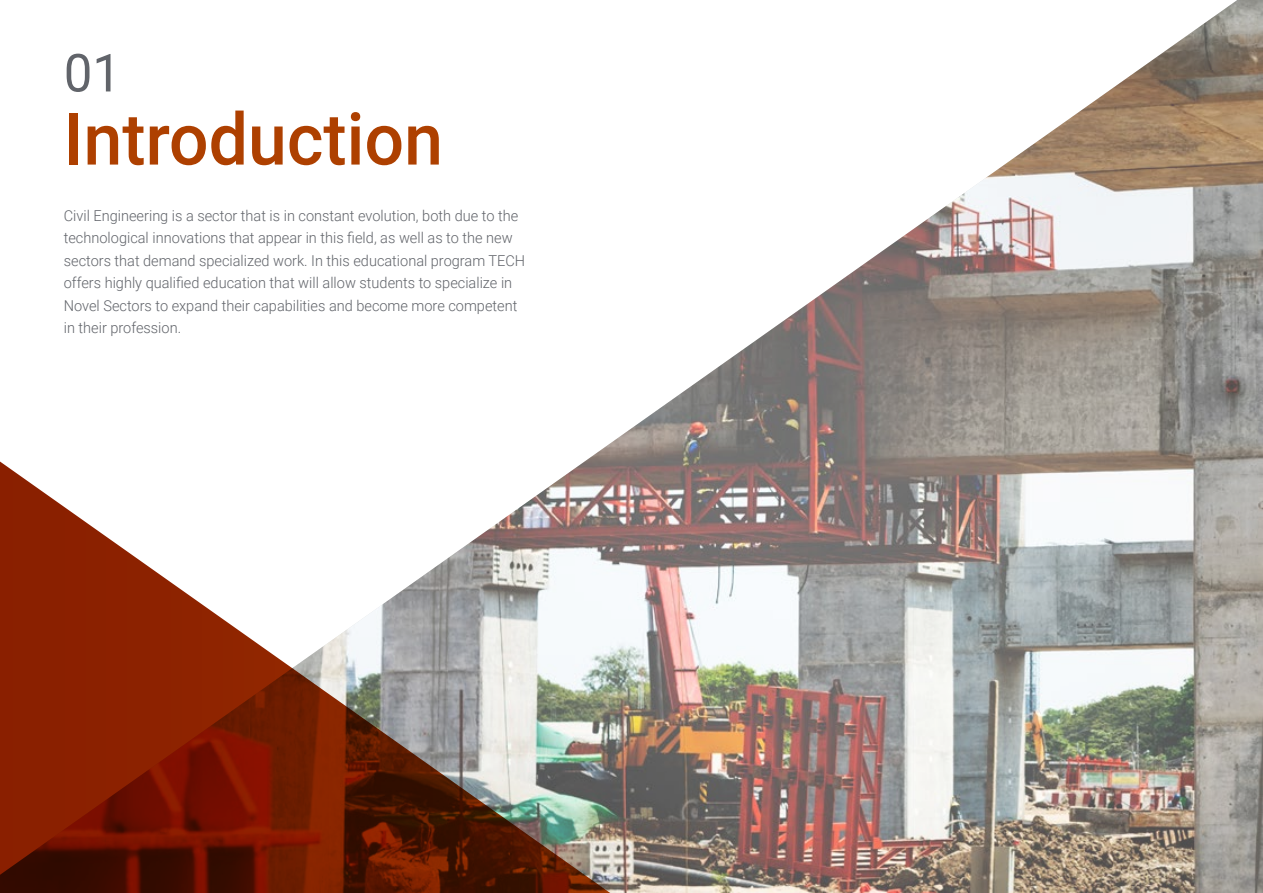
<style>
.page{position:relative;width:1263px;height:893px;background:#fff}
.page>*{position:absolute;margin:0;border:0;box-sizing:border-box;transform-origin:0 0}
.t1{font:500 72px "Roboto";color:#ae4000}
.t2{font:52.5px "Roboto";color:#61646a}
.t3{font:300 15px/22.5px "Roboto";color:#61646a}
</style>
<div class="page">
<img style="left:607px;top:0;width:656px;height:893px">
<svg style="left:0;top:446px;width:640px;height:447px"></svg>
<h2 class="t2" style="left:64px;top:36px;width:59px">01</h2>
<h1 class="t1" style="left:64px;top:89px;width:381px">Introduction</h1>
<p class="t3" style="left:64px;top:204px;width:463px">Civil Engineering is a sector that is in constant evolution, both due to the technological innovations that appear in this field, as well as to the new sectors that demand specialized work. In this educational program TECH offers highly qualified education that will allow students to specialize in Novel Sectors to expand their capabilities and become more competent in their profession.</p>
</div>
